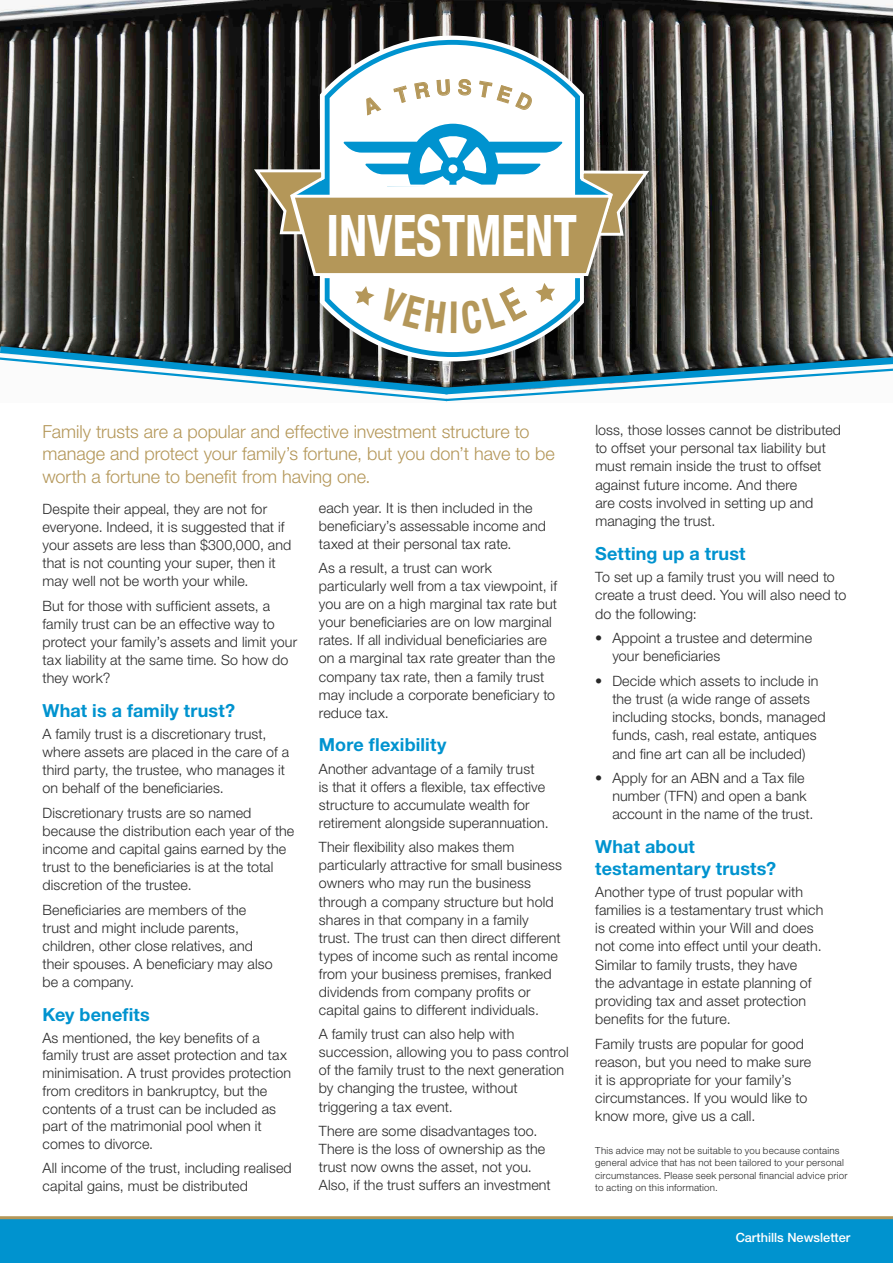
<style>
.page{position:relative;width:893px;height:1263px;background:#fff}
.page>*{position:absolute;margin:0;border:0;box-sizing:border-box;transform-origin:0 0}
.t1{font:700 condensed 57px "Helvetica Neue";color:#fff;scale:.86 1}
.t2{font:300 18px/22.5px "Helvetica Neue LT Std";color:#b49759}
.t3{font:700 18px/21.1px "Helvetica Neue LT Std";letter-spacing:.01em;color:#0093cf}
.t4{font:300 14.25px/18.1px "Helvetica Neue LT Std";letter-spacing:.01em;color:#282828}
.t5{font:500 12.75px "Helvetica Neue LT Std";color:#fff}
.t6{font:300 9.75px/12.1px "Helvetica Neue LT Std";letter-spacing:.02em;color:#282828}
</style>
<div class="page">
<svg style="left:0;top:1216px;width:893px;height:47px;background:#0c93c7"></svg>
<img style="left:0;top:0;width:893px;height:342px">
<svg style="left:0;top:342px;width:893px;height:60px"></svg>
<svg style="left:312px;top:31px;width:280px;height:335px;background:#494745"></svg>
<svg style="left:292px;top:40px;width:320px;height:317px"></svg>
<svg style="left:251px;top:124px;width:401px;height:153px"></svg>
<svg style="left:535px;top:283px;width:20px;height:19px"></svg>
<svg style="left:362px;top:96px;width:19px;height:19px"></svg>
<svg style="left:394px;top:86px;width:15px;height:17px"></svg>
<svg style="left:415px;top:82px;width:14px;height:16px"></svg>
<svg style="left:437px;top:80px;width:13px;height:16px"></svg>
<svg style="left:458px;top:79px;width:13px;height:16px"></svg>
<svg style="left:478px;top:81px;width:55px;height:30px"></svg>
<svg style="left:355px;top:286px;width:172px;height:48px"></svg>
<h1 class="t1" style="left:326px;top:188px;width:293px">INVESTMENT</h1>
<p class="t2" style="left:43px;top:420px;width:514px">Family trusts are a popular and effective investment structure to manage and protect your family’s fortune, but you don’t have to be worth a fortune to benefit from having one.</p>
<p class="t4" style="left:43px;top:499px;width:250px">Despite their appeal, they are not for everyone. Indeed, it is suggested that if your assets are less than $300,000, and that is not counting your super, then it may well not be worth your while.</p>
<p class="t4" style="left:43px;top:596px;width:256px">But for those with sufficient assets, a family trust can be an effective way to protect your family’s assets and limit your tax liability at the same time. So how do they work?</p>
<p class="t3" style="left:43px;top:699px;width:194px">What is a family trust?</p>
<p class="t4" style="left:43px;top:724px;width:248px">A family trust is a discretionary trust, where assets are placed in the care of a third party, the trustee, who manages it on behalf of the beneficiaries.</p>
<p class="t4" style="left:43px;top:803px;width:253px">Discretionary trusts are so named because the distribution each year of the income and capital gains earned by the trust to the beneficiaries is at the total discretion of the trustee.</p>
<p class="t4" style="left:43px;top:900px;width:232px">Beneficiaries are members of the trust and might include parents, children, other close relatives, and their spouses. A beneficiary may also be a company.</p>
<p class="t3" style="left:43px;top:1003px;width:109px">Key benefits</p>
<p class="t4" style="left:43px;top:1028px;width:250px;line-height:17.7px">As mentioned, the key benefits of a family trust are asset protection and tax minimisation. A trust provides protection from creditors in bankruptcy, but the contents of a trust can be included as part of the matrimonial pool when it comes to divorce.</p>
<p class="t4" style="left:43px;top:1159px;width:251px;line-height:17.7px">All income of the trust, including realised capital gains, must be distributed</p>
<p class="t4" style="left:319px;top:499px;width:229px;line-height:17.7px">each year. It is then included in the beneficiary’s assessable income and taxed at their personal tax rate.</p>
<p class="t4" style="left:319px;top:559px;width:240px">As a result, a trust can work particularly well from a tax viewpoint, if you are on a high marginal tax rate but your beneficiaries are on low marginal rates. If all individual beneficiaries are on a marginal tax rate greater than the company tax rate, then a family trust may include a corporate beneficiary to reduce tax.</p>
<p class="t3" style="left:319px;top:734px;width:129px">More flexibility</p>
<p class="t4" style="left:319px;top:759px;width:231px">Another advantage of a family trust<br>is that it offers a flexible, tax effective structure to accumulate wealth for retirement alongside superannuation.</p>
<p class="t4" style="left:319px;top:838px;width:244px">Their flexibility also makes them particularly attractive for small business owners who may run the business through a company structure but hold shares in that company in a family trust. The trust can then direct different types of income such as rental income from your business premises, franked dividends from company profits or capital gains to different individuals.</p>
<p class="t4" style="left:319px;top:1025px;width:251px">A family trust can also help with succession, allowing you to pass control of the family trust to the next generation by changing the trustee, without triggering a tax event.</p>
<p class="t4" style="left:319px;top:1121px;width:233px">There are some disadvantages too.<br>There is the loss of ownership as the trust now owns the asset, not you.<br>Also, if the trust suffers an investment</p>
<p class="t4" style="left:595px;top:421px;width:247px">loss, those losses cannot be distributed to offset your personal tax liability but must remain inside the trust to offset against future income. And there<br>are costs involved in setting up and managing the trust.</p>
<p class="t3" style="left:595px;top:542px;width:152px">Setting up a trust</p>
<p class="t4" style="left:595px;top:568px;width:253px">To set up a family trust you will need to create a trust deed. You will also need to do the following:</p>
<p class="t4" style="left:612px;top:629px;width:201px;text-indent:-17px">• Appoint a trustee and determine your beneficiaries</p>
<p class="t4" style="left:612px;top:671px;width:215px;text-indent:-17px">• Decide which assets to include in the trust (a wide range of assets including stocks, bonds, managed funds, cash, real estate, antiques and fine art can all be included)</p>
<p class="t4" style="left:612px;top:769px;width:202px;text-indent:-17px">• Apply for an ABN and a Tax file number (TFN) and open a bank account in the name of the trust.</p>
<p class="t3" style="left:595px;top:836px;width:182px">What about testamentary trusts?</p>
<p class="t4" style="left:595px;top:882px;width:230px">Another type of trust popular with families is a testamentary trust which is created within your Will and does not come into effect until your death.<br>Similar to family trusts, they have<br>the advantage in estate planning of providing tax and asset protection benefits for the future.</p>
<p class="t4" style="left:595px;top:1034px;width:217px">Family trusts are popular for good reason, but you need to make sure it is appropriate for your family’s circumstances. If you would like to know more, give us a call.</p>
<p class="t6" style="left:595px;top:1144px;width:254px">This advice may not be suitable to you because contains general advice that has not been tailored to your personal circumstances. Please seek personal financial advice prior to acting on this information.</p>
<p class="t5" style="left:736px;top:1230px;width:116px">Carthills Newsletter</p>
</div>
